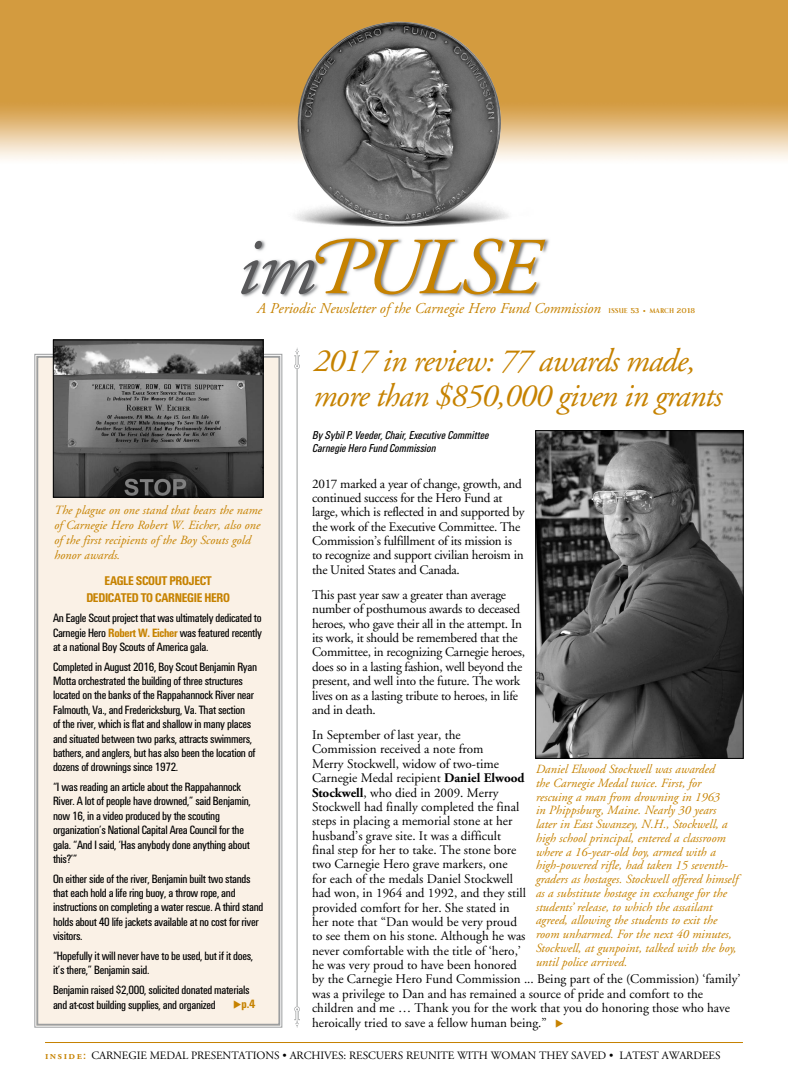
<style>
.page{position:relative;width:788px;height:1080px;background:#fff}
.page>*{position:absolute;margin:0;border:0;box-sizing:border-box;transform-origin:0 0}
.t1{font:italic 80.62px "Adobe Garamond";letter-spacing:-.04em;color:#c68200}
.t2{font:italic 32.5px/35px "Adobe Garamond";letter-spacing:-.025em;color:#c68200}
.t3{font:italic 15px "Adobe Garamond";letter-spacing:-.005em;color:#c68200}
.t4{font:13.12px/14.4px "Adobe Garamond";color:#000}
.t5{font:13.12px/14.4px "Adobe Garamond";letter-spacing:-.02em;color:#000}
.t6{font:700 13.12px/17.5px "Unitus Condensed";letter-spacing:-.025em;color:#c68200;text-align:center}
.t7{font:12.5px/14.4px "Unitus Condensed";letter-spacing:-.025em;color:#000}
.t8{font:italic 12.5px/13.8px "Adobe Garamond";color:#c68200}
.t9{font:700 12.5px "Unitus Condensed";color:#c68200}
.t10{font:italic 11.88px/13.8px "Unitus Condensed";color:#000}
.t11{font:11.25px "Adobe Garamond";letter-spacing:-.01em;color:#000}
.t12{font:600 11.25px "Adobe Garamond Exp";letter-spacing:.125em;color:#c68200}
.s1{color:#58585a}
.s2{font-family:"Adobe Garamond Alt"}
.s3{font-family:"Indispose Small Caps";font-weight:700;font-style:normal;font-size:8.75px}
.s4{font-family:"Indispose Small Caps";font-weight:300;font-style:normal}
.s5{font-family:"Indispose Small Caps";font-weight:500;font-style:normal;font-size:11.25px}
.s6{font-weight:700;color:#c68200}
.s7{font-weight:700}
.s8{font-family:"Unitus Condensed";font-weight:700}
</style>
<div class="page">
<img style="left:0;top:0;width:788px;height:159px">
<hr style="left:45px;top:1042px;width:697px;height:1px;background:#c68200">
<img style="left:242px;top:237px;width:307px;height:60px">
<img style="left:279px;top:22px;width:267px;height:205px">
<img style="left:298px;top:22px;width:203px;height:202px">
<hr style="left:297px;top:369px;width:1px;height:637px;background:#9c9e9f">
<svg style="left:294px;top:1006px;width:6px;height:22px"></svg>
<svg style="left:294px;top:348px;width:6px;height:21px"></svg>
<div style="left:34px;top:354px;width:248px;height:674px;background:#faf1e6"></div>
<div style="left:36px;top:356px;width:244px;height:670px;border:2px solid #9c9e9f"></div>
<img style="left:537px;top:432px;width:204px;height:325px">
<div style="left:535px;top:430px;width:208px;height:329px;border:1px solid #000"></div>
<img style="left:55px;top:342px;width:206px;height:154px">
<div style="left:53px;top:340px;width:210px;height:158px;border:1px solid #000"></div>
<h1 class="t1" style="left:234px;top:225px;width:303px"><span class="s1">im</span><span class="s2">P</span>ULSE</h1>
<p class="t3" style="left:256px;top:301px;width:440px">A Periodic Newsletter of the Carnegie Hero Fund Commission <span class="s3">ISSUE</span> <span class="s4">53</span> <span class="s5">•</span> <span class="s3">MARCH</span> <span class="s4">2018</span></p>
<p class="t8" style="left:54px;top:503px;width:209px;line-height:15px">The plague on one stand that bears the name of Carnegie Hero Robert W. Eicher, also one of the first recipients of the Boy Scouts gold honor awards.</p>
<p class="t6" style="left:86px;top:572px;width:145px">EAGLE SCOUT PROJECT<br>DEDICATED TO CARNEGIE HERO</p>
<p class="t7" style="left:53px;top:611px;width:210px;text-align:justify">An Eagle Scout project that was ultimately dedicated to Carnegie Hero <span class="s6">Robert W. Eicher</span> was featured recently at a national Boy Scouts of America gala.</p>
<p class="t7" style="left:53px;top:659px;width:206px">Completed in August 2016, Boy Scout Benjamin Ryan Motta orchestrated the building of three structures located on the banks of the Rappahannock River near Falmouth, Va., and Fredericksburg, Va. That section<br>of the river, which is flat and shallow in many places and situated between two parks, attracts swimmers, bathers, and anglers, but has also been the location of dozens of drownings since 1972.</p>
<p class="t7" style="left:53px;top:780px;width:199px">“I was reading an article about the Rappahannock River. A lot of people have drowned,” said Benjamin, now 16, in a video produced by the scouting organization’s National Capital Area Council for the gala. “And I said, ‘Has anybody done anything about this?’”</p>
<p class="t7" style="left:53px;top:872px;width:212px">On either side of the river, Benjamin built two stands that each hold a life ring buoy, a throw rope, and instructions on completing a water rescue. A third stand holds about 40 life jackets available at no cost for river visitors.</p>
<p class="t7" style="left:53px;top:949px;width:202px">“Hopefully it will never have to be used, but if it does, it’s there,” Benjamin said.</p>
<p class="t7" style="left:53px;top:983px;width:198px">Benjamin raised $2,000, solicited donated materials and at-cost building supplies, and organized</p>
<p class="t9" style="left:233px;top:997px;width:24px">◆p.4</p>
<h2 class="t2" style="left:312px;top:344px;width:410px">2017 in review: 77 awards made, more than $850,000 given in grants</h2>
<p class="t10" style="left:312px;top:428px;width:178px">By Sybil P. Veeder, Chair, Executive Committee<br>Carnegie Hero Fund Commission</p>
<p class="t5" style="left:312px;top:477px;width:214px">2017 marked a year of change, growth, and continued success for the Hero Fund at large, which is reflected in and supported by the work of the Executive Committee. The Commission’s fulfillment of its mission is to recognize and support civilian heroism in the United States and Canada.</p>
<p class="t5" style="left:312px;top:588px;width:214px">This past year saw a greater than average number of posthumous awards to deceased heroes, who gave their all in the attempt. In its work, it should be remembered that the Committee, in recognizing Carnegie heroes, does so in a lasting fashion, well beyond the present, and well into the future. The work lives on as a lasting tribute to heroes, in life and in death.</p>
<p class="t4" style="left:312px;top:728px;width:430px">In September of last year, the<br>Commission received a note from<br>Merry Stockwell, widow of two-time<br>Carnegie Medal recipient <span class="s7">Daniel Elwood<br>Stockwell</span>, who died in 2009. Merry<br>Stockwell had finally completed the final<br>steps in placing a memorial stone at her<br>husband’s grave site. It was a difficult<br>final step for her to take. The stone bore<br>two Carnegie Hero grave markers, one<br>for each of the medals Daniel Stockwell<br>had won, in 1964 and 1992, and they still<br>provided comfort for her. She stated in<br>her note that “Dan would be very proud<br>to see them on his stone. Although he was<br>never comfortable with the title of ‘hero,’<br>he was very proud to have been honored<br>by the Carnegie Hero Fund Commission ... Being part of the (Commission) ‘family’ was a privilege to Dan and has remained a source of pride and comfort to the children and me … Thank you for the work that you do honoring those who have heroically tried to save a fellow human being.”</p>
<p class="t8" style="left:535px;top:763px;width:204px">Daniel Elwood Stockwell was awarded<br>the Carnegie Medal twice. First, for rescuing a man from drowning in 1963<br>in Phippsburg, Maine. Nearly 30 years later in East Swanzey, N.H., Stockwell, a high school principal, entered a classroom where a 16-year-old boy, armed with a high-powered rifle, had taken 15 seventh&shy;graders as hostages. Stockwell offered himself as a substitute hostage in exchange for the students’ release, to which the assailant agreed, allowing the students to exit the room unharmed. For the next 40 minutes, Stockwell, at gunpoint, talked with the boy, until police arrived.</p>
<p class="t11" style="left:91px;top:1049px;width:630px">CARNEGIE MEDAL PRESENTATIONS • ARCHIVES: RESCUERS REUNITE WITH WOMAN THEY SAVED • LATEST AWARDEES</p>
<p class="t12" style="left:45px;top:1051px;width:42px">inside<span class="s8">:</span></p>
</div>
